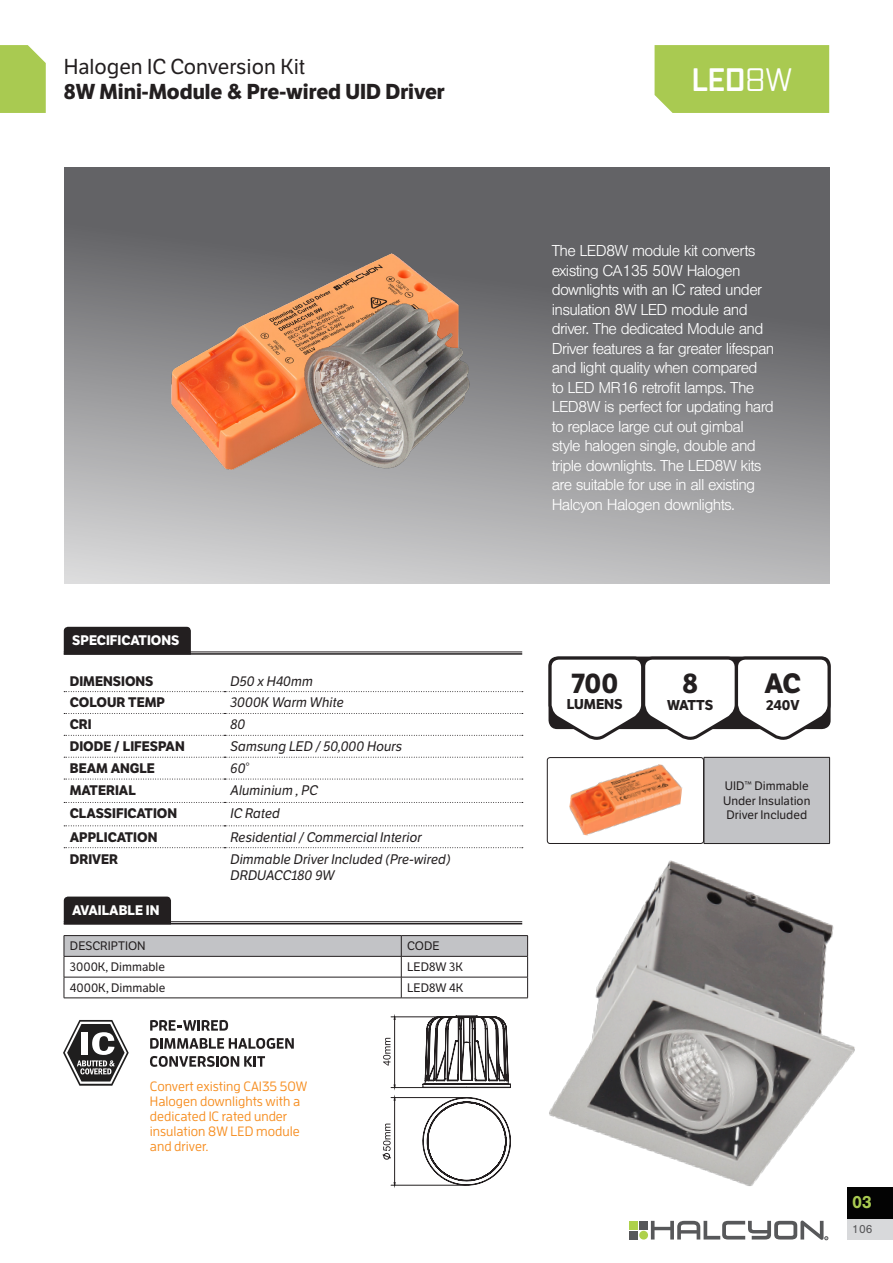
<style>
.page{position:relative;width:893px;height:1263px;background:#fff}
.page>*{position:absolute;margin:0;border:0;box-sizing:border-box;transform-origin:0 0}
.TOC_-_Main_Product_C{font:700 31.5px "Vox Round";color:#fff}
.t1{font:700 27.15px "LFT Etica";color:#231f20}
.t2{font:700 21px "LFT Etica";color:#231f20}
.t3{font:21px "LFT Etica";color:#231f20}
.t4{font:700 18px "Nimbus San";color:#a9ca51}
.t5{font:300 16.5px/19.5px "Nimbus San";letter-spacing:-.04em;color:#fff}
.t6{font:700 13.95px "LFT Etica";color:#231f20}
.t7{font:italic 13.5px "LFT Etica";color:#231f20}
.t8{font:500 13.5px/15px "Enzo OT";color:#f68e21}
.t9{font:700 13.5px "LFT Etica";color:#231f20}
.t10{font:700 13.5px "LFT Etica";color:#fff}
.Spec_Copy{font:12px/14.4px "LFT Etica";color:#231f20}
.t11{font:12px "Nimbus San";color:#58585a}
.s1{font-weight:400}
</style>
<div class="page">
<div style="left:655px;top:45px;width:174px;height:68px;background:#a9ca51"></div>
<svg style="left:0;top:45px;width:46px;height:68px;background:#adcd5b"></svg>
<svg style="left:64px;top:167px;width:765px;height:417px;background:#8b8b8d"></svg>
<svg style="left:64px;top:691px;width:459px;height:1px"></svg>
<svg style="left:64px;top:713px;width:459px;height:1px"></svg>
<svg style="left:64px;top:735px;width:459px;height:1px"></svg>
<svg style="left:64px;top:757px;width:459px;height:1px"></svg>
<svg style="left:64px;top:779px;width:411px;height:1px"></svg>
<svg style="left:64px;top:802px;width:411px;height:1px"></svg>
<svg style="left:64px;top:825px;width:411px;height:1px"></svg>
<svg style="left:64px;top:847px;width:411px;height:1px"></svg>
<img style="left:612px;top:764px;width:62px;height:15px">
<div style="left:547px;top:757px;width:157px;height:87px;border:1px solid #231f20;border-radius:3px"></div>
<div style="left:704px;top:757px;width:126px;height:86px;background:#c2c3c6"></div>
<hr style="left:704px;top:757px;width:126px;height:1px;background:#231f20">
<hr style="left:704px;top:757px;width:1px;height:86px;background:#231f20">
<hr style="left:829px;top:757px;width:1px;height:86px;background:#231f20">
<img style="left:172px;top:253px;width:287px;height:216px">
<img style="left:295px;top:297px;width:180px;height:180px">
<svg style="left:63px;top:896px;width:412px;height:290px"></svg>
<hr style="left:64px;top:921px;width:458px;height:1px;background:#231f20">
<hr style="left:64px;top:923px;width:458px;height:1px;background:#231f20">
<svg style="left:548px;top:656px;width:283px;height:84px"></svg>
<div style="left:64px;top:627px;width:127px;height:25px;background:#231f20"></div>
<hr style="left:64px;top:652px;width:458px;height:1px;background:#231f20">
<hr style="left:64px;top:653px;width:458px;height:2px;background:#231f20">
<img style="left:475px;top:779px;width:418px;height:462px">
<p class="t3" style="left:64px;top:54px;width:243px">Halogen IC Conversion Kit</p>
<p class="t2" style="left:64px;top:79px;width:382px">8W Mini-Module &amp; Pre-wired UID Driver</p>
<p class="t10" style="left:72px;top:632px;width:109px">SPECIFICATIONS</p>
<p class="t9" style="left:70px;top:673px;width:85px">DIMENSIONS</p>
<p class="t7" style="left:231px;top:673px;width:84px">D50 x H40mm</p>
<p class="t9" style="left:70px;top:694px;width:97px">COLOUR TEMP</p>
<p class="t7" style="left:231px;top:695px;width:115px">3000K Warm White</p>
<p class="t9" style="left:70px;top:716px;width:24px">CRI</p>
<p class="t7" style="left:231px;top:717px;width:17px">80</p>
<p class="t9" style="left:70px;top:738px;width:117px">DIODE / LIFESPAN</p>
<p class="t7" style="left:231px;top:738px;width:173px">Samsung LED / 50,000 Hours</p>
<p class="t9" style="left:70px;top:760px;width:87px">BEAM ANGLE</p>
<p class="t7" style="left:231px;top:760px;width:20px">60°</p>
<p class="t9" style="left:70px;top:782px;width:68px">MATERIAL</p>
<p class="t7" style="left:231px;top:782px;width:89px">Aluminium , PC</p>
<p class="t9" style="left:70px;top:805px;width:109px">CLASSIFICATION</p>
<p class="t7" style="left:231px;top:805px;width:51px">IC Rated</p>
<p class="t9" style="left:70px;top:829px;width:89px">APPLICATION</p>
<p class="t7" style="left:231px;top:829px;width:193px">Residential / Commercial Interior</p>
<p class="t9" style="left:70px;top:850px;width:50px">DRIVER</p>
<p class="t7" style="left:231px;top:851px;width:222px">Dimmable Driver Included (Pre-wired)</p>
<p class="t7" style="left:231px;top:867px;width:106px">DRDUACC180 9W</p>
<p class="t10" style="left:72px;top:902px;width:89px">AVAILABLE IN</p>
<p class="Spec_Copy" style="left:70px;top:939px;width:77px">DESCRIPTION</p>
<p class="Spec_Copy" style="left:407px;top:939px;width:34px">CODE</p>
<p class="Spec_Copy" style="left:70px;top:960px;width:97px">3000K, Dimmable</p>
<p class="Spec_Copy" style="left:407px;top:960px;width:57px">LED8W 3K</p>
<p class="Spec_Copy" style="left:70px;top:981px;width:97px">4000K, Dimmable</p>
<p class="Spec_Copy" style="left:407px;top:981px;width:58px">LED8W 4K</p>
<p class="t8" style="left:150px;top:1078px;width:159px">Convert existing CA135 50W<br>Halogen downlights with a dedicated IC rated under insulation 8W LED module and driver.</p>
<p class="TOC_-_Main_Product_C" style="left:692px;top:59px;width:102px">LED<span class="s1">8W</span></p>
<p class="t5" style="left:552px;top:241px;width:224px">The LED8W module kit converts existing CA135 50W Halogen downlights with an IC rated under insulation 8W LED module and driver. The dedicated Module and<br>Driver features a far greater lifespan and light quality when compared<br>to LED MR16 retrofit lamps. The<br>LED8W is perfect for updating hard to replace large cut out gimbal style halogen single, double and triple downlights. The LED8W kits are suitable for use in all existing<br>Halcyon Halogen downlights.</p>
<p class="t1" style="left:571px;top:667px;width:48px">700</p>
<p class="t6" style="left:567px;top:695px;width:57px">LUMENS</p>
<p class="t1" style="left:682px;top:667px;width:17px">8</p>
<p class="t6" style="left:667px;top:697px;width:48px">WATTS</p>
<p class="t1" style="left:764px;top:667px;width:38px">AC</p>
<p class="t6" style="left:766px;top:697px;width:35px">240V</p>
<p class="Spec_Copy" style="left:723px;top:779px;width:89px">UID™ Dimmable<br>Under Insulation<br>Driver Included</p>
<p class="t4" style="left:852px;top:1192px;width:21px">03</p>
<p class="t11" style="left:852px;top:1222px;width:22px">106</p>
</div>
